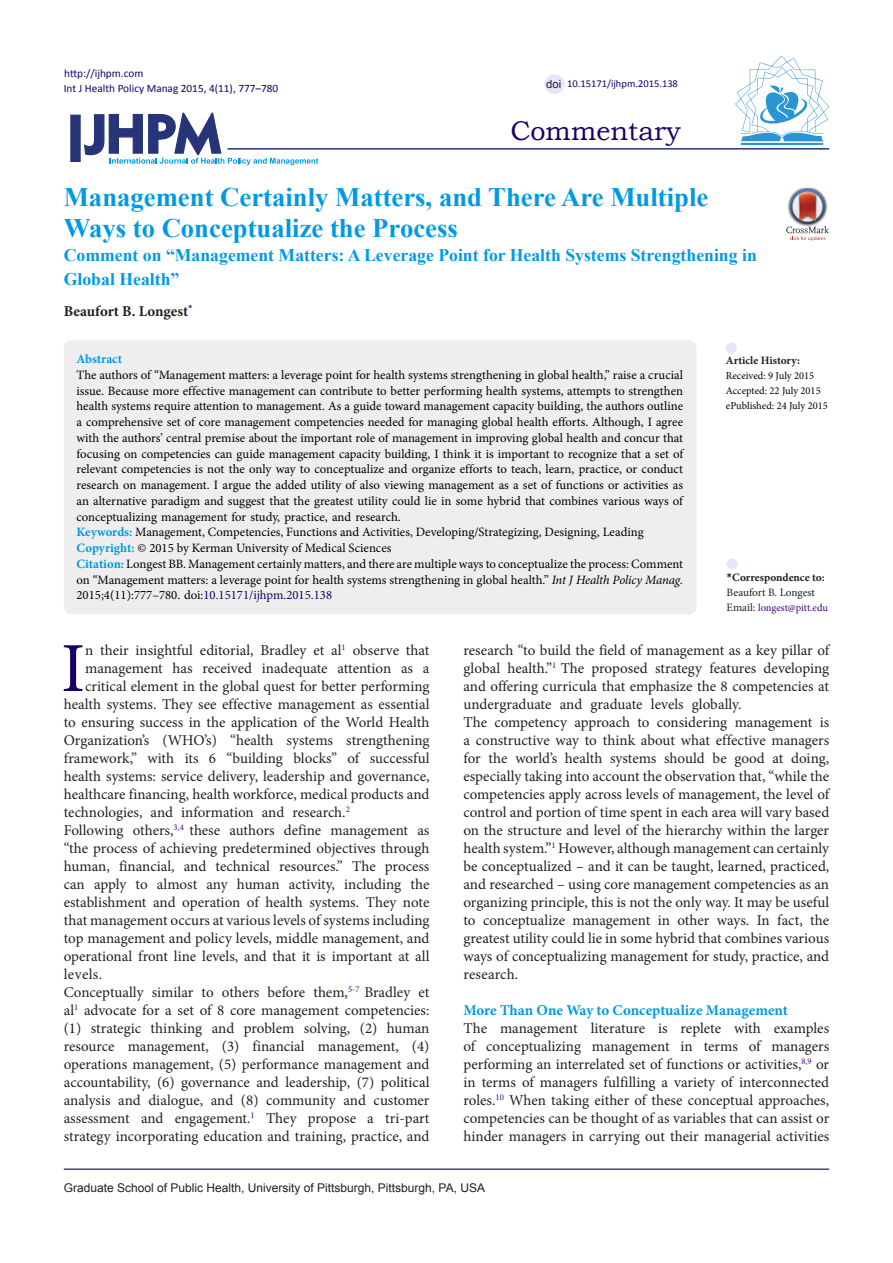
<style>
.page{position:relative;width:893px;height:1263px;background:#fff}
.page>*{position:absolute;margin:0;border:0;box-sizing:border-box;transform-origin:0 0}
.t1{font:70.35px "Minion Pro";color:#190066}
.t2{font:27px "Bookman Old Style";color:#190066}
.Default{font:700 26.7px/31.5px "Times New Roman";color:#0099e5}
.Default-2{font:700 17.7px/24px "Times New Roman";color:#0099e5}
.t3{font:15px/18px "Minion Pro";color:#231f20;text-align:justify}
.t4{font:700 15px "Minion Pro";color:#0099e5}
.Default-3{font:700 15px "Minion Pro";color:#231f20}
.Default-4{font:12.75px/15.8px "Minion Pro";color:#000;text-align:justify}
.Default-5{font:700 12.75px "Minion Pro";color:#0099e5}
.t5{font:12px "Arial";color:#231f20}
.t6{font:11.25px "Calibri";color:#190066}
.t7{font:700 11.25px "Minion Pro";color:#231f20}
.t8{font:11.25px "Minion Pro";letter-spacing:-.005em;color:#231f20}
.t9{font:11.25px "Arial";color:#231f20}
.t10{font:10.5px "Minion Pro";color:#000}
.t11{font:10.5px "Calibri";color:#190066}
.t12{font:10.5px "Minion Pro";letter-spacing:-.01em;color:#4b0082}
.s1{font-weight:700;color:#0099e5}
.s2{font-style:italic}
.s3{color:#190066}
.s4{font-family:"Calibri"}
.s5{font-size:11.25px;color:#231f20}
</style>
<div class="page">
<svg style="left:84px;top:112px;width:234px;height:53px"></svg>
<div style="left:70px;top:115px;width:11px;height:47px;background:#273578;border:1px solid #273578"></div>
<hr style="left:227px;top:148px;width:602px;height:2px;background:#273578">
<div style="left:64px;top:340px;width:632px;height:274px;background:#eee;border-radius:8px"></div>
<div style="left:727px;top:558px;width:11px;height:11px;background:#e6e6fa;border-radius:50%"></div>
<div style="left:726px;top:342px;width:11px;height:12px;background:#e6e6fa;border-radius:50%"></div>
<hr style="left:64px;top:1168px;width:765px;height:2px;background:#190066">
<hr style="left:741px;top:143px;width:82px;height:2px;background:#2995d2">
<svg style="left:735px;top:56px;width:94px;height:85px"></svg>
<div style="left:544px;top:74px;width:21px;height:20px;background:#e6e6fa;border-radius:50%"></div>
<img style="left:798px;top:188px;width:18px;height:1px">
<svg style="left:786px;top:189px;width:43px;height:52px"></svg>
<p class="t6" style="left:64px;top:66px;width:81px">http://ijhpm.com</p>
<p class="t6" style="left:64px;top:81px;width:216px">Int J Health Policy Manag 2015, 4(11), 777–780</p>
<p class="t9" style="left:546px;top:76px;width:17px">doi</p>
<p class="t11" style="left:567px;top:77px;width:112px">10.15171/ijhpm.2015.138</p>
<p class="t2" style="left:510px;top:113px;width:172px">Commentary</p>
<p class="Default" style="left:64px;top:180px;width:646px">Management Certainly Matters, and There Are Multiple<br>Ways to Conceptualize the Process</p>
<p class="Default-2" style="left:64px;top:243px;width:695px">Comment on “Management Matters: A Leverage Point for Health Systems Strengthening in<br>Global Health”</p>
<p class="Default-3" style="left:64px;top:301px;width:130px">Beaufort B. Longest<sup>*</sup></p>
<p class="Default-5" style="left:77px;top:350px;width:47px">Abstract</p>
<p class="Default-4" style="left:77px;top:367px;width:608px">The authors of “Management matters: a leverage point for health systems strengthening in global health,” raise a crucial issue. Because more effective management can contribute to better performing health systems, attempts to strengthen health systems require attention to management. As a guide toward management capacity building, the authors outline a comprehensive set of core management competencies needed for managing global health efforts. Although, I agree with the authors’ central premise about the important role of management in improving global health and concur that focusing on competencies can guide management capacity building, I think it is important to recognize that a set of relevant competencies is not the only way to conceptualize and organize efforts to teach, learn, practice, or conduct research on management. I argue the added utility of also viewing management as a set of functions or activities as an alternative paradigm and suggest that the greatest utility could lie in some hybrid that combines various ways of conceptualizing management for study, practice, and research.</p>
<p class="Default-4" style="left:77px;top:524px;width:569px"><span class="s1">Keywords:</span> Management, Competencies, Functions and Activities, Developing/Strategizing, Designing, Leading</p>
<p class="Default-4" style="left:77px;top:540px;width:316px"><span class="s1">Copyright:</span> © 2015 by Kerman University of Medical Sciences</p>
<p class="Default-4" style="left:77px;top:556px;width:608px"><span class="s1">Citation:</span> Longest BB. Management certainly matters, and there are multiple ways to conceptualize the process: Comment on “Management matters: a leverage point for health systems strengthening in global health.” <span class="s2">Int J Health Policy Manag.<br></span>2015;4(11):777–780. doi:<span class="s3">10.15171/ijhpm.2015.138</span></p>
<p class="t7" style="left:726px;top:353px;width:76px">Article History:</p>
<p class="t10" style="left:726px;top:369px;width:90px">Received: 9 July 2015</p>
<p class="t10" style="left:726px;top:384px;width:96px">Accepted: 22 July 2015</p>
<p class="t10" style="left:726px;top:399px;width:103px">ePublished: 24 July 2015</p>
<p class="t7" style="left:727px;top:569px;width:99px"><span class="s4">*</span>Correspondence to:</p>
<p class="t8" style="left:727px;top:584px;width:90px">Beaufort B. Longest</p>
<p class="t12" style="left:727px;top:600px;width:103px"><span class="s5">Email:</span> longest@pitt.edu</p>
<p class="t1" style="left:61px;top:621px;width:26px">I</p>
<p class="t3" style="left:85px;top:641px;width:346px">n their insightful editorial, Bradley et al<sup>1</sup> observe that</p>
<p class="t3" style="left:85px;top:659px;width:346px">management has received inadequate attention as a</p>
<p class="t3" style="left:85px;top:677px;width:346px">critical element in the global quest for better performing</p>
<p class="t3" style="left:64px;top:695px;width:367px">health systems. They see effective management as essential</p>
<p class="t3" style="left:64px;top:713px;width:367px">to ensuring success in the application of the World Health</p>
<p class="t3" style="left:64px;top:731px;width:367px">Organization’s (WHO’s) “health systems strengthening</p>
<p class="t3" style="left:64px;top:749px;width:367px">framework,” with its 6 “building blocks” of successful</p>
<p class="t3" style="left:64px;top:767px;width:367px">health systems: service delivery, leadership and governance,</p>
<p class="t3" style="left:64px;top:785px;width:367px">healthcare financing, health workforce, medical products and</p>
<p class="t3" style="left:64px;top:803px;width:288px">technologies, and information and research.<sup>2</sup></p>
<p class="t3" style="left:64px;top:821px;width:367px">Following others,<sup>3</sup><sup>,</sup><sup>4</sup> these authors define management as “the process of achieving predetermined objectives through human, financial, and technical resources.” The process can apply to almost any human activity, including the establishment and operation of health systems. They note that management occurs at various levels of systems including top management and policy levels, middle management, and operational front line levels, and that it is important at all levels.</p>
<p class="t3" style="left:64px;top:983px;width:367px">Conceptually similar to others before them,<sup>5</sup><sup>-</sup><sup>7</sup> Bradley et al<sup>1</sup> advocate for a set of 8 core management competencies: (1) strategic thinking and problem solving, (2) human resource management, (3) financial management, (4) operations management, (5) performance management and accountability, (6) governance and leadership, (7) political analysis and dialogue, and (8) community and customer assessment and engagement.<sup>1</sup> They propose a tri-part strategy incorporating education and training, practice, and</p>
<p class="t3" style="left:463px;top:641px;width:367px">research “to build the field of management as a key pillar of global health.”<sup>1</sup> The proposed strategy features developing and offering curricula that emphasize the 8 competencies at undergraduate and graduate levels globally.</p>
<p class="t3" style="left:463px;top:713px;width:367px">The competency approach to considering management is a constructive way to think about what effective managers for the world’s health systems should be good at doing, especially taking into account the observation that, “while the competencies apply across levels of management, the level of control and portion of time spent in each area will vary based on the structure and level of the hierarchy within the larger health system.”<sup>1</sup> However, although management can certainly be conceptualized – and it can be taught, learned, practiced, and researched – using core management competencies as an organizing principle, this is not the only way. It may be useful to conceptualize management in other ways. In fact, the greatest utility could lie in some hybrid that combines various ways of conceptualizing management for study, practice, and research.</p>
<p class="t4" style="left:463px;top:1000px;width:326px">More Than One Way to Conceptualize Management</p>
<p class="t3" style="left:463px;top:1019px;width:367px">The management literature is replete with examples of conceptualizing management in terms of managers performing an interrelated set of functions or activities,<sup>8</sup><sup>,</sup><sup>9</sup> or in terms of managers fulfilling a variety of interconnected roles.<sup>10</sup> When taking either of these conceptual approaches, competencies can be thought of as variables that can assist or hinder managers in carrying out their managerial activities</p>
<p class="t5" style="left:64px;top:1180px;width:423px">Graduate School of Public Health, University of Pittsburgh, Pittsburgh, PA, USA</p>
</div>
